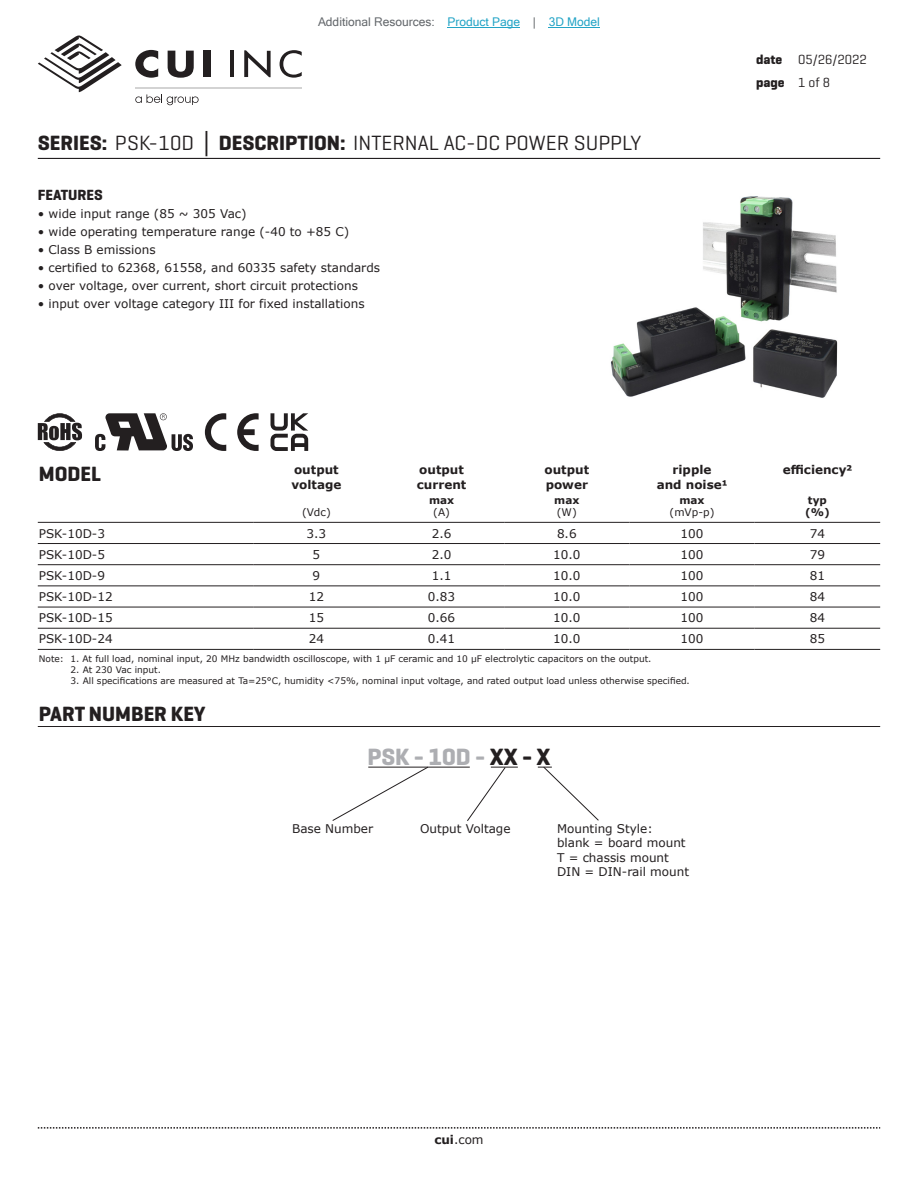
<style>
.page{position:relative;width:918px;height:1188px;background:#fff}
.page>*{position:absolute;margin:0;border:0;box-sizing:border-box;transform-origin:0 0}
.t1{font:700 24px "Geogrotesque";color:#adaeb2}
.t2{font:21px "Geogrotesque";color:#231f20}
.t3{font:700 21px "Geogrotesque";color:#231f20}
.t4{font:700 15px "Geogrotesque";color:#231f20}
.t5{font:13.5px/22.5px "Geogrotesque";color:#231f20}
.t6{font:12px/14.4px "Verdana";color:#231f20}
.t7{font:700 12px/14.4px "Verdana";color:#231f20}
.t8{font:12px "Microsoft Sans Serif";color:#63676b}
.t9{font:10.5px "Verdana";color:#231f20}
.t10{font:700 10.5px/12.6px "Verdana";color:#231f20}
.t11{font:9px "Verdana";color:#231f20}
.s1{color:#23a4c6}
.s2{font-weight:700}
.s3{font-family:"Verdana";font-weight:700}
.s4{color:#231f20}
</style>
<div class="page">
<svg style="left:38px;top:1127px;width:842px;height:2px"></svg>
<hr style="left:38px;top:158px;width:842px;height:1px;background:#231f20">
<svg style="left:38px;top:35px;width:84px;height:58px"></svg>
<hr style="left:230px;top:51px;width:4px;height:26px;background:#231f20">
<svg style="left:244px;top:50px;width:27px;height:27px"></svg>
<svg style="left:280px;top:50px;width:22px;height:28px"></svg>
<svg style="left:135px;top:50px;width:23px;height:28px"></svg>
<svg style="left:168px;top:51px;width:26px;height:27px"></svg>
<div style="left:203px;top:51px;width:8px;height:26px;background:#231f20"></div>
<svg style="left:135px;top:94px;width:64px;height:11px"></svg>
<hr style="left:135px;top:88px;width:167px;height:1px;background:#231f20">
<hr style="left:38px;top:522px;width:216px;height:1px;background:#231f20">
<hr style="left:254px;top:522px;width:125px;height:1px;background:#231f20">
<hr style="left:379px;top:522px;width:125px;height:1px;background:#231f20">
<hr style="left:504px;top:522px;width:125px;height:1px;background:#231f20">
<hr style="left:629px;top:522px;width:126px;height:1px;background:#231f20">
<hr style="left:755px;top:522px;width:125px;height:1px;background:#231f20">
<hr style="left:38px;top:543px;width:216px;height:1px;background:#231f20">
<hr style="left:254px;top:543px;width:125px;height:1px;background:#231f20">
<hr style="left:379px;top:543px;width:125px;height:1px;background:#231f20">
<hr style="left:504px;top:543px;width:125px;height:1px;background:#231f20">
<hr style="left:629px;top:543px;width:126px;height:1px;background:#231f20">
<hr style="left:755px;top:543px;width:125px;height:1px;background:#231f20">
<hr style="left:38px;top:564px;width:216px;height:1px;background:#231f20">
<hr style="left:254px;top:564px;width:125px;height:1px;background:#231f20">
<hr style="left:379px;top:564px;width:125px;height:1px;background:#231f20">
<hr style="left:504px;top:564px;width:125px;height:1px;background:#231f20">
<hr style="left:629px;top:564px;width:126px;height:1px;background:#231f20">
<hr style="left:755px;top:564px;width:125px;height:1px;background:#231f20">
<hr style="left:38px;top:586px;width:216px;height:1px;background:#231f20">
<hr style="left:254px;top:586px;width:125px;height:1px;background:#231f20">
<hr style="left:379px;top:586px;width:125px;height:1px;background:#231f20">
<hr style="left:504px;top:586px;width:125px;height:1px;background:#231f20">
<hr style="left:629px;top:586px;width:126px;height:1px;background:#231f20">
<hr style="left:755px;top:586px;width:125px;height:1px;background:#231f20">
<hr style="left:38px;top:607px;width:216px;height:1px;background:#231f20">
<hr style="left:254px;top:607px;width:125px;height:1px;background:#231f20">
<hr style="left:379px;top:607px;width:125px;height:1px;background:#231f20">
<hr style="left:504px;top:607px;width:125px;height:1px;background:#231f20">
<hr style="left:629px;top:607px;width:126px;height:1px;background:#231f20">
<hr style="left:755px;top:607px;width:125px;height:1px;background:#231f20">
<hr style="left:38px;top:628px;width:216px;height:1px;background:#231f20">
<hr style="left:254px;top:628px;width:125px;height:1px;background:#231f20">
<hr style="left:379px;top:628px;width:125px;height:1px;background:#231f20">
<hr style="left:504px;top:628px;width:125px;height:1px;background:#231f20">
<hr style="left:629px;top:628px;width:126px;height:1px;background:#231f20">
<hr style="left:755px;top:628px;width:125px;height:1px;background:#231f20">
<hr style="left:38px;top:649px;width:216px;height:1px;background:#231f20">
<hr style="left:254px;top:649px;width:125px;height:1px;background:#231f20">
<hr style="left:379px;top:649px;width:125px;height:1px;background:#231f20">
<hr style="left:504px;top:649px;width:125px;height:1px;background:#231f20">
<hr style="left:629px;top:649px;width:126px;height:1px;background:#231f20">
<hr style="left:755px;top:649px;width:125px;height:1px;background:#231f20">
<svg style="left:95px;top:413px;width:98px;height:38px"></svg>
<svg style="left:38px;top:413px;width:44px;height:38px"></svg>
<svg style="left:205px;top:413px;width:54px;height:38px"></svg>
<hr style="left:38px;top:726px;width:842px;height:1px;background:#231f20">
<hr style="left:368px;top:767px;width:102px;height:1px;background:#231f20">
<svg style="left:332px;top:766px;width:97px;height:55px"></svg>
<svg style="left:466px;top:766px;width:52px;height:55px"></svg>
<svg style="left:538px;top:766px;width:61px;height:55px"></svg>
<img style="left:610px;top:196px;width:228px;height:202px">
<svg style="left:270px;top:413px;width:38px;height:38px"></svg>
<hr style="left:448px;top:27px;width:72px;height:1px;background:#23a4c6">
<hr style="left:549px;top:27px;width:51px;height:1px;background:#23a4c6">
<p class="t8" style="left:318px;top:15px;width:283px">Additional Resources: <span class="s1">Product Page</span> | <span class="s1">3D Model</span></p>
<h2 class="t2" style="left:38px;top:130px;width:605px"><span class="s2">SERIES:</span> PSK-10D <span class="s3">│</span> <span class="s2">DESCRIPTION:</span> INTERNAL AC-DC POWER SUPPLY</h2>
<p class="t4" style="left:38px;top:186px;width:67px">FEATURES</p>
<p class="t6" style="left:38px;top:207px;width:210px">• wide input range (85 ~ 305 Vac)</p>
<p class="t6" style="left:38px;top:225px;width:313px">• wide operating temperature range (-40 to +85 C)</p>
<p class="t6" style="left:38px;top:243px;width:119px">• Class B emissions</p>
<p class="t6" style="left:38px;top:261px;width:344px">• certified to 62368, 61558, and 60335 safety standards</p>
<p class="t6" style="left:38px;top:279px;width:322px">• over voltage, over current, short circuit protections</p>
<p class="t6" style="left:38px;top:297px;width:328px">• input over voltage category III for fixed installations</p>
<p class="t5" style="left:756px;top:48px;width:112px"><span class="s2">date</span> 05/26/2022 <span class="s2">page</span> 1 of 8</p>
<h2 class="t3" style="left:39px;top:461px;width:64px">MODEL</h2>
<p class="t7" style="left:291px;top:462px;width:51px">output voltage</p>
<p class="t7" style="left:417px;top:462px;width:51px">output current</p>
<p class="t7" style="left:545px;top:462px;width:46px">output power</p>
<p class="t7" style="left:657px;top:462px;width:72px;text-align:center">ripple<br>and noise1</p>
<p class="t7" style="left:783px;top:462px;width:71px">efficiency2</p>
<p class="t9" style="left:302px;top:505px;width:30px">(Vdc)</p>
<p class="t10" style="left:805px;top:493px;width:26px">typ (%)</p>
<p class="t10" style="left:429px;top:493px;width:27px">max</p>
<p class="t9" style="left:433px;top:505px;width:18px">(A)</p>
<p class="t10" style="left:554px;top:493px;width:27px">max</p>
<p class="t9" style="left:557px;top:505px;width:21px">(W)</p>
<p class="t10" style="left:679px;top:493px;width:27px">max</p>
<p class="t9" style="left:670px;top:505px;width:46px">(mVp-p)</p>
<p class="t6" style="left:39px;top:526px;width:68px">PSK-10D-3</p>
<p class="t6" style="left:307px;top:526px;width:21px">3.3</p>
<p class="t6" style="left:432px;top:526px;width:21px">2.6</p>
<p class="t6" style="left:557px;top:526px;width:21px">8.6</p>
<p class="t6" style="left:681px;top:526px;width:24px">100</p>
<p class="t6" style="left:810px;top:526px;width:17px">74</p>
<p class="t6" style="left:39px;top:547px;width:68px">PSK-10D-5</p>
<p class="t6" style="left:313px;top:547px;width:9px">5</p>
<p class="t6" style="left:432px;top:547px;width:21px">2.0</p>
<p class="t6" style="left:553px;top:547px;width:29px">10.0</p>
<p class="t6" style="left:681px;top:547px;width:24px">100</p>
<p class="t6" style="left:810px;top:547px;width:17px">79</p>
<p class="t6" style="left:39px;top:568px;width:68px">PSK-10D-9</p>
<p class="t6" style="left:313px;top:568px;width:9px">9</p>
<p class="t6" style="left:432px;top:568px;width:21px">1.1</p>
<p class="t6" style="left:553px;top:568px;width:29px">10.0</p>
<p class="t6" style="left:681px;top:568px;width:24px">100</p>
<p class="t6" style="left:810px;top:568px;width:17px">81</p>
<p class="t6" style="left:39px;top:589px;width:75px">PSK-10D-12</p>
<p class="t6" style="left:309px;top:589px;width:17px">12</p>
<p class="t6" style="left:428px;top:589px;width:29px">0.83</p>
<p class="t6" style="left:553px;top:589px;width:29px">10.0</p>
<p class="t6" style="left:681px;top:589px;width:24px">100</p>
<p class="t6" style="left:810px;top:589px;width:17px">84</p>
<p class="t6" style="left:39px;top:611px;width:75px">PSK-10D-15</p>
<p class="t6" style="left:309px;top:611px;width:17px">15</p>
<p class="t6" style="left:428px;top:611px;width:29px">0.66</p>
<p class="t6" style="left:553px;top:611px;width:29px">10.0</p>
<p class="t6" style="left:681px;top:611px;width:24px">100</p>
<p class="t6" style="left:810px;top:611px;width:17px">84</p>
<p class="t6" style="left:39px;top:632px;width:75px">PSK-10D-24</p>
<p class="t6" style="left:309px;top:632px;width:17px">24</p>
<p class="t6" style="left:428px;top:632px;width:29px">0.41</p>
<p class="t6" style="left:553px;top:632px;width:29px">10.0</p>
<p class="t6" style="left:681px;top:632px;width:24px">100</p>
<p class="t6" style="left:810px;top:632px;width:17px">85</p>
<p class="t11" style="left:39px;top:653px;width:614px">Note: 1. At full load, nominal input, 20 MHz bandwidth oscilloscope, with 1 µF ceramic and 10 µF electrolytic capacitors on the output.</p>
<p class="t11" style="left:71px;top:664px;width:92px">2. At 230 Vac input.</p>
<p class="t11" style="left:71px;top:674px;width:621px">3. All specifications are measured at Ta=25°C, humidity &lt;75%, nominal input voltage, and rated output load unless otherwise specified.</p>
<h2 class="t3" style="left:39px;top:700px;width:168px">PART NUMBER KEY</h2>
<h1 class="t1" style="left:367px;top:742px;width:185px">PSK - 10D - <span class="s4">XX - X</span></h1>
<p class="t6" style="left:292px;top:821px;width:83px">Base Number</p>
<p class="t6" style="left:420px;top:821px;width:92px">Output Voltage</p>
<p class="t6" style="left:557px;top:821px;width:134px">Mounting Style:<br>blank = board mount<br>T = chassis mount<br>DIN = DIN-rail mount</p>
<p class="t6" style="left:434px;top:1132px;width:51px"><span class="s2">cui</span>.com</p>
</div>
